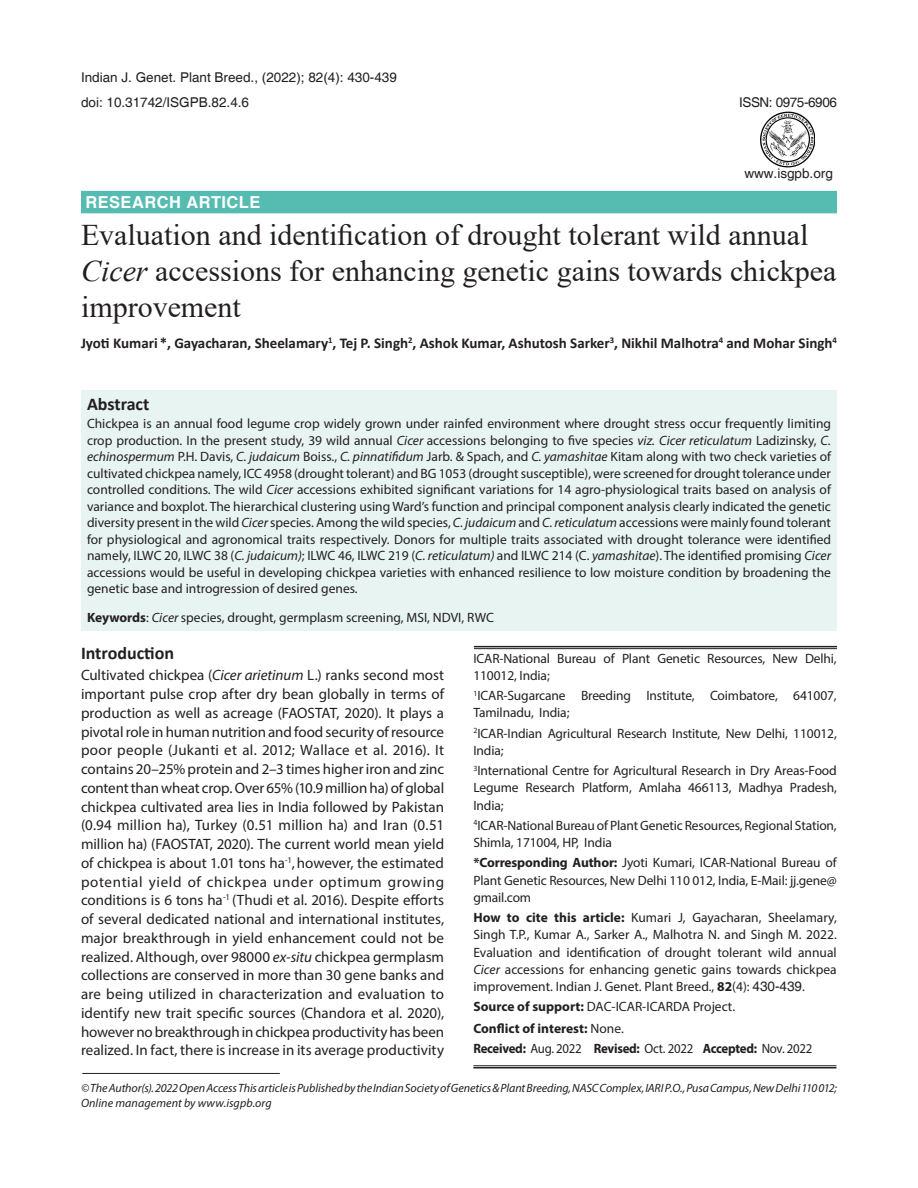
<style>
.page{position:relative;width:918px;height:1188px;background:#fff}
.page>*{position:absolute;margin:0;border:0;box-sizing:border-box;transform-origin:0 0}
.article_head{font:30px/36px "Times New Roman";color:#231f20}
.Sub-Head-1{font:700 18px "Calibri";color:#231f20}
.Subject{font:700 16.5px "Helvetica";letter-spacing:.025em;color:#fff}
.Body_flush{font:15px/18.8px "Myriad Pro";color:#231f20;text-align:justify}
.author{font:700 15px "Calibri";color:#231f20}
.Abstract{font:13.5px/16.5px "Myriad Pro";color:#231f20;text-align:justify}
.affiliation{font:13.5px/17.2px "Myriad Pro";letter-spacing:-.01em;color:#231f20}
.Running_Head{font:13.5px "Helvetica";color:#231f20}
.affiliation-2{font:700 13.5px "Myriad Pro";letter-spacing:-.02em;color:#231f20;scale:.95 1}
.affiliation-3{font:700 13.5px "Myriad Pro";color:#231f20}
.Running_Head-2{font:13.5px "Helvetica";letter-spacing:-.03em;color:#231f20}
.Bottom_1st_page{font:italic 12px/14.4px "Myriad Pro";letter-spacing:-.005em;color:#231f20}
.s1{font-style:italic}
.s2{font-weight:700}
.s3{font-family:"Helvetica"}
.s4{font-weight:400}
</style>
<div class="page">
<div style="left:81px;top:390px;width:756px;height:241px;background:#e8f4f2"></div>
<div style="left:81px;top:191px;width:756px;height:22px;background:#56bbb1"></div>
<hr style="left:474px;top:646px;width:363px;height:1px;background:#231f20">
<hr style="left:474px;top:648px;width:363px;height:1px;background:#231f20">
<hr style="left:473px;top:1065px;width:363px;height:1px;background:#231f20">
<hr style="left:473px;top:1067px;width:363px;height:1px;background:#231f20">
<hr style="left:82px;top:1073px;width:198px;height:1px;background:#231f20">
<img style="left:760px;top:112px;width:55px;height:55px">
<p class="Running_Head" style="left:81px;top:70px;width:317px">Indian J. Genet. Plant Breed., (2022); 82(4): 430-439</p>
<p class="Running_Head" style="left:81px;top:95px;width:170px">doi: 10.31742/ISGPB.82.4.6</p>
<p class="Running_Head-2" style="left:739px;top:95px;width:99px">ISSN: 0975-6906</p>
<p class="Subject" style="left:86px;top:192px;width:176px">RESEARCH ARTICLE</p>
<p class="Running_Head" style="left:744px;top:166px;width:90px">www.isgpb.org</p>
<p class="article_head" style="left:81px;top:216px;width:757px">Evaluation and identification of drought tolerant wild annual<br><span class="s1">Cicer</span> accessions for enhancing genetic gains towards chickpea improvement</p>
<p class="author" style="left:81px;top:333px;width:758px">Jyoti Kumari *, Gayacharan, Sheelamary<sup>1</sup>, Tej P. Singh<sup>2</sup>, Ashok Kumar, Ashutosh Sarker<sup>3</sup>, Nikhil Malhotra<sup>4</sup> and Mohar Singh<sup>4</sup></p>
<p class="Sub-Head-1" style="left:87px;top:391px;width:64px">Abstract</p>
<p class="Abstract" style="left:87px;top:415px;width:746px">Chickpea is an annual food legume crop widely grown under rainfed environment where drought stress occur frequently limiting crop production. In the present study, 39 wild annual <span class="s1">Cicer</span> accessions belonging to five species <span class="s1">viz. Cicer reticulatum</span> Ladizinsky, <span class="s1">C. echinospermum</span> P.H. Davis, <span class="s1">C. judaicum</span> Boiss., <span class="s1">C. pinnatifidum</span> Jarb. &amp; Spach, and <span class="s1">C. yamashitae</span> Kitam along with two check varieties of cultivated chickpea namely, ICC 4958 (drought tolerant) and BG 1053 (drought susceptible), were screened for drought tolerance under controlled conditions. The wild <span class="s1">Cicer</span> accessions exhibited significant variations for 14 agro-physiological traits based on analysis of variance and boxplot. The hierarchical clustering using Ward’s function and principal component analysis clearly indicated the genetic diversity present in the wild <span class="s1">Cicer</span> species. Among the wild species, <span class="s1">C. judaicum</span> and <span class="s1">C. reticulatum</span> accessions were mainly found tolerant for physiological and agronomical traits respectively. Donors for multiple traits associated with drought tolerance were identified namely, ILWC 20, ILWC 38 (<span class="s1">C. judaicum)</span>; ILWC 46, ILWC 219 (<span class="s1">C. reticulatum)</span> and ILWC 214 (C. <span class="s1">yamashitae</span>). The identified promising <span class="s1">Cicer </span>accessions would be useful in developing chickpea varieties with enhanced resilience to low moisture condition by broadening the genetic base and introgression of desired genes.</p>
<p class="Abstract" style="left:87px;top:609px;width:408px"><span class="s2">Keywords</span>: <span class="s1">Cicer</span> species, drought, germplasm screening, MSI, NDVI, RWC</p>
<p class="Sub-Head-1" style="left:81px;top:641px;width:95px">Introduction</p>
<p class="Body_flush" style="left:81px;top:666px;width:365px">Cultivated chickpea (<span class="s1">Cicer arietinum</span> L.) ranks second most important pulse crop after dry bean globally in terms of production as well as acreage (FAOSTAT, 2020). It plays a pivotal role in human nutrition and food security of resource poor people (Jukanti et al. 2012; Wallace et al. 2016). It contains 20–25% protein and 2–3 times higher iron and zinc content than wheat crop. Over 65% (10.9 million ha) of global chickpea cultivated area lies in India followed by Pakistan (0.94 million ha), Turkey (0.51 million ha) and Iran (0.51 million ha) (FAOSTAT, 2020). The current world mean yield of chickpea is about 1.01 tons ha<sup>-1</sup>,however, the estimated potential yield of chickpea under optimum growing conditions is 6 tons ha<sup>-1</sup> (Thudi et al. 2016). Despite efforts of several dedicated national and international institutes, major breakthrough in yield enhancement could not be realized. Although, over 98000 <span class="s1">ex-situ</span> chickpea germplasm collections are conserved in more than 30 gene banks and are being utilized in characterization and evaluation to identify new trait specific sources (Chandora et al. 2020), however no breakthrough in chickpea productivity has been realized. In fact, there is increase in its average productivity</p>
<p class="affiliation" style="left:473px;top:649px;width:365px">ICAR-National Bureau of Plant Genetic Resources, New Delhi,<br>110012, India;</p>
<p class="affiliation" style="left:473px;top:687px;width:365px"><sup>1</sup>ICAR-Sugarcane Breeding Institute, Coimbatore, 641007,<br>Tamilnadu, India;</p>
<p class="affiliation" style="left:473px;top:724px;width:365px"><sup>2</sup>ICAR-Indian Agricultural Research Institute, New Delhi, 110012,<br>India;</p>
<p class="affiliation" style="left:473px;top:762px;width:365px;text-align:justify"><sup>3</sup>International Centre for Agricultural Research in Dry Areas-Food Legume Research Platform, Amlaha 466113, Madhya Pradesh, India;</p>
<p class="affiliation" style="left:473px;top:817px;width:365px"><sup>4</sup>ICAR-National Bureau of Plant Genetic Resources, Regional Station,<br>Shimla, 171004, HP, India</p>
<p class="affiliation" style="left:473px;top:854px;width:365px;text-align:justify"><span class="s2">*Corresponding Author:</span> Jyoti Kumari, ICAR-National Bureau of Plant Genetic Resources, New Delhi 110 012, India, E-Mail: jj.gene@ gmail.com</p>
<p class="affiliation" style="left:473px;top:909px;width:365px;text-align:justify"><span class="s2">How to cite this article:</span> Kumari J, Gayacharan, Sheelamary, Singh T.P., Kumar A., Sarker A., Malhotra N. and Singh M. 2022.<br>Evaluation and identification of drought tolerant wild annual <span class="s1">Cicer</span> accessions for enhancing genetic gains towards chickpea improvement. Indian J. Genet. Plant Breed., <span class="s2">82</span>(4): <span class="s3">430-439</span>.</p>
<p class="affiliation" style="left:473px;top:998px;width:263px"><span class="s2">Source of support:</span> DAC-ICAR-ICARDA Project.</p>
<p class="affiliation-3" style="left:473px;top:1020px;width:152px">Conflict of interest: <span class="s4">None.</span></p>
<p class="affiliation-2" style="left:473px;top:1040px;width:358px">Received: <span class="s4">Aug. 2022</span> Revised: <span class="s4">Oct. 2022</span> Accepted: <span class="s4">Nov. 2022</span></p>
<p class="Bottom_1st_page" style="left:81px;top:1081px;width:757px">© The Author(s). 2022 Open Access This article is Published by the Indian Society of Genetics &amp; Plant Breeding, NASC Complex, IARI P.O., Pusa Campus, New Delhi 110 012;<br>Online management by www.isgpb.org</p>
</div>
